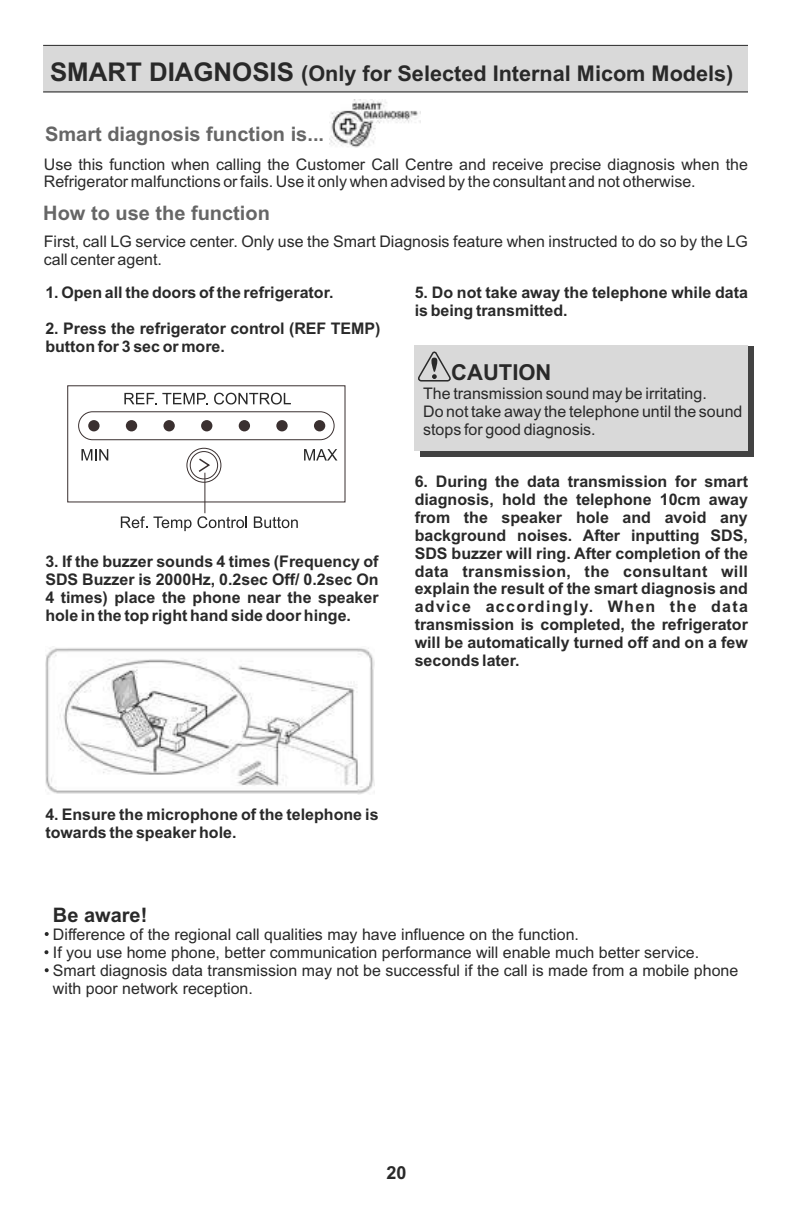
<style>
.page{position:relative;width:792px;height:1224px;background:#fff}
.page>*{position:absolute;margin:0;border:0;box-sizing:border-box;transform-origin:0 0}
.t1{font:700 22px "Arial";color:#292929}
.t2{font:700 21.6px "Arial";color:#292929}
.t3{font:700 20px "Arial";color:#666}
.t4{font:700 20px "Arial";color:#292929}
.t5{font:700 18px "Arial";color:#292929}
.t6{font:700 16px/17.8px "Arial";color:#292929}
.t7{font:16px/17.8px "Arial";color:#292929}
.s1{font-size:25.8px}
</style>
<div class="page">
<div style="left:420px;top:346px;width:334px;height:111px;background:#424242"></div>
<div style="left:415px;top:345px;width:333px;height:106px;background:#d9d9d9"></div>
<img style="left:45px;top:648px;width:329px;height:147px">
<svg style="left:418px;top:352px;width:33px;height:30px"></svg>
<div style="left:43px;top:45px;width:705px;height:47px;background:#d9d9d9"></div>
<hr style="left:43px;top:45px;width:705px;height:1px;background:#292929">
<hr style="left:43px;top:91px;width:705px;height:1px;background:#292929">
<img style="left:329px;top:100px;width:92px;height:48px">
<svg style="left:45px;top:932px;width:4px;height:4px"></svg>
<svg style="left:44px;top:950px;width:4px;height:4px"></svg>
<svg style="left:45px;top:968px;width:4px;height:4px"></svg>
<div style="left:67px;top:385px;width:279px;height:117px;border:1px solid #3a3030"></div>
<div style="left:78px;top:411px;width:257px;height:29px;border:1px solid #3a3030;border-radius:14px"></div>
<svg style="left:124px;top:393px;width:32px;height:11px"></svg>
<svg style="left:162px;top:393px;width:45px;height:11px"></svg>
<svg style="left:214px;top:393px;width:77px;height:12px"></svg>
<div style="left:88px;top:420px;width:12px;height:11px;background:#3a3030;border-radius:50%"></div>
<div style="left:126px;top:420px;width:11px;height:11px;background:#3a3030;border-radius:50%"></div>
<div style="left:163px;top:420px;width:12px;height:11px;background:#3a3030;border-radius:50%"></div>
<div style="left:201px;top:420px;width:11px;height:11px;background:#3a3030;border-radius:50%"></div>
<div style="left:239px;top:420px;width:11px;height:11px;background:#3a3030;border-radius:50%"></div>
<div style="left:276px;top:420px;width:12px;height:11px;background:#3a3030;border-radius:50%"></div>
<div style="left:314px;top:420px;width:11px;height:11px;background:#3a3030;border-radius:50%"></div>
<svg style="left:81px;top:449px;width:27px;height:12px"></svg>
<svg style="left:304px;top:449px;width:33px;height:12px"></svg>
<div style="left:190px;top:451px;width:28px;height:28px;border:1px solid #3a3030;border-radius:50%"></div>
<div style="left:187px;top:448px;width:34px;height:34px;border:1px solid #3a3030;border-radius:50%"></div>
<svg style="left:198px;top:458px;width:12px;height:15px"></svg>
<svg style="left:121px;top:516px;width:126px;height:15px"></svg>
<svg style="left:254px;top:517px;width:44px;height:11px"></svg>
<hr style="left:204px;top:473px;width:1px;height:40px;background:#3a3030">
<h2 class="t2" style="left:50px;top:65px;width:685px"><span class="s1">SMART DIAGNOSIS</span> (Only for Selected Internal Micom Models)</h2>
<p class="t3" style="left:45px;top:127px;width:280px">Smart diagnosis function is...</p>
<p class="t7" style="left:44px;top:157px;width:706px">Use this function when calling the Customer Call Centre and receive precise diagnosis when the<br>Refrigerator malfunctions or fails. Use it only when advised by the consultant and not otherwise.</p>
<p class="t3" style="left:43px;top:205px;width:228px">How to use the function</p>
<p class="t7" style="left:44px;top:234px;width:706px">First, call LG service center. Only use the Smart Diagnosis feature when instructed to do so by the LG call center agent.</p>
<p class="t6" style="left:415px;top:285px;width:335px">5. Do not take away the telephone while data is being transmitted.</p>
<p class="t6" style="left:45px;top:285px;width:290px">1. Open all the doors of the refrigerator.</p>
<p class="t6" style="left:45px;top:321px;width:337px">2. Press the refrigerator control (REF TEMP) button for 3 sec or more.</p>
<p class="t6" style="left:45px;top:554px;width:335px;text-align:justify">3. If the buzzer sounds 4 times (Frequency of SDS Buzzer is 2000Hz, 0.2sec Off/ 0.2sec On 4 times) place the phone near the speaker hole in the top right hand side door hinge.</p>
<h1 class="t1" style="left:451px;top:364px;width:102px">CAUTION</h1>
<p class="t7" style="left:423px;top:386px;width:321px">The transmission sound may be irritating.<br>Do not take away the telephone until the sound stops for good diagnosis.</p>
<p class="t6" style="left:415px;top:474px;width:335px;text-align:justify">6. During the data transmission for smart diagnosis, hold the telephone 10cm away from the speaker hole and avoid any background noises. After inputting SDS, SDS buzzer will ring. After completion of the data transmission, the consultant will explain the result of the smart diagnosis and advice accordingly. When the data transmission is completed, the refrigerator will be automatically turned off and on a few seconds later.</p>
<p class="t6" style="left:45px;top:807px;width:335px">4. Ensure the microphone of the telephone is towards the speaker hole.</p>
<p class="t4" style="left:53px;top:907px;width:96px">Be aware!</p>
<p class="t7" style="left:53px;top:927px;width:687px">Difference of the regional call qualities may have influence on the function.<br>If you use home phone, better communication performance will enable much better service.<br>Smart diagnosis data transmission may not be successful if the call is made from a mobile phone with poor network reception.</p>
<p class="t5" style="left:386px;top:1166px;width:22px">20</p>
</div>
